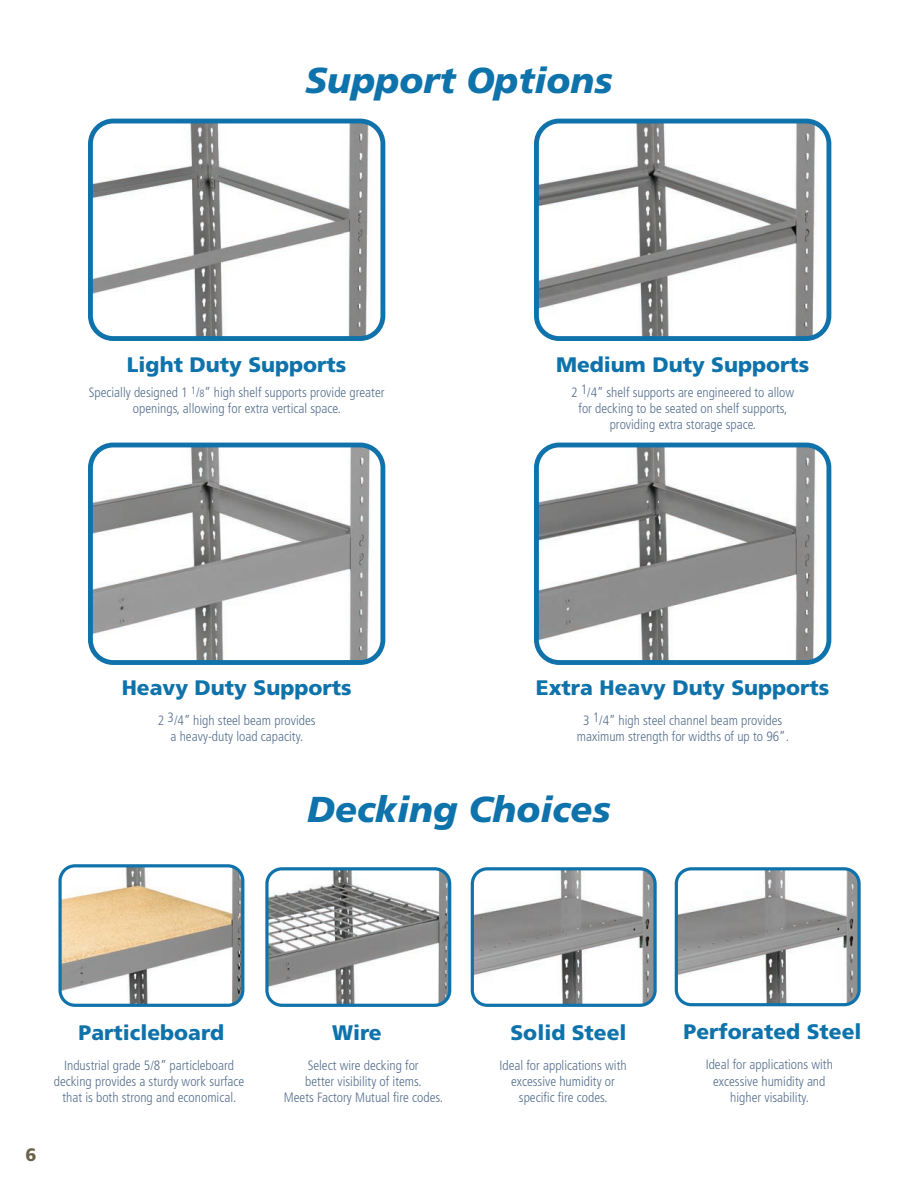
<style>
.page{position:relative;width:918px;height:1188px;background:#fff}
.page>*{position:absolute;margin:0;border:0;box-sizing:border-box;transform-origin:0 0}
.t1{font:italic 900 36px "Frutiger LT Std";color:#0e72ab}
.t2{font:900 21px "Frutiger LT Std";color:#0e72ab}
.t3{font:900 18px "Frutiger LT Std";color:#6a634c}
.t4{font:300 condensed 13.5px/16.2px "Frutiger LT Std";color:#57708e;text-align:center}
.s1{font-size:10.5px}
</style>
<div class="page">
<img style="left:94px;top:449px;width:285px;height:210px">
<div style="left:88px;top:443px;width:297px;height:222px;border:5px solid #0f72aa;border-radius:23px"></div>
<img style="left:94px;top:125px;width:285px;height:210px">
<div style="left:88px;top:119px;width:297px;height:222px;border:5px solid #0f72aa;border-radius:23px"></div>
<img style="left:540px;top:449px;width:285px;height:210px">
<div style="left:534px;top:443px;width:297px;height:222px;border:5px solid #0f72aa;border-radius:23px"></div>
<img style="left:540px;top:125px;width:285px;height:210px">
<div style="left:534px;top:119px;width:297px;height:222px;border:5px solid #0f72aa;border-radius:23px"></div>
<img style="left:62px;top:868px;width:180px;height:135px">
<div style="left:58px;top:864px;width:186px;height:143px;border:3px solid #0f72aa;border-radius:15px"></div>
<img style="left:269px;top:871px;width:178px;height:132px">
<div style="left:265px;top:867px;width:186px;height:140px;border:3px solid #0f72aa;border-radius:15px"></div>
<img style="left:475px;top:871px;width:178px;height:132px">
<div style="left:471px;top:867px;width:186px;height:140px;border:3px solid #0f72aa;border-radius:15px"></div>
<img style="left:677px;top:871px;width:180px;height:133px">
<div style="left:675px;top:867px;width:186px;height:139px;border:3px solid #0f72aa;border-radius:15px"></div>
<h1 class="t1" style="left:305px;top:59px;width:309px">Support Options</h1>
<h2 class="t2" style="left:127px;top:352px;width:221px">Light Duty Supports</h2>
<p class="t4" style="left:89px;top:384px;width:297px">Specially designed 1 <sup>1</sup>/<span class="s1">8</span>” high shelf supports provide greater openings, allowing for extra vertical space.</p>
<h2 class="t2" style="left:556px;top:352px;width:255px">Medium Duty Supports</h2>
<p class="t4" style="left:571px;top:384px;width:225px">2 1/4” shelf supports are engineered to allow for decking to be seated on shelf supports, providing extra storage space.</p>
<h2 class="t2" style="left:122px;top:675px;width:231px">Heavy Duty Supports</h2>
<p class="t4" style="left:158px;top:712px;width:159px">2 3/4” high steel beam provides a heavy-duty load capacity.</p>
<h2 class="t2" style="left:536px;top:675px;width:295px">Extra Heavy Duty Supports</h2>
<p class="t4" style="left:577px;top:712px;width:214px">3 1/4” high steel channel beam provides maximum strength for widths of up to 96”.</p>
<h1 class="t1" style="left:307px;top:788px;width:305px">Decking Choices</h1>
<h3 class="t3" style="left:25px;top:1144px;width:13px">6</h3>
<h2 class="t2" style="left:79px;top:1019px;width:147px">Particleboard</h2>
<h2 class="t2" style="left:332px;top:1019px;width:51px">Wire</h2>
<h2 class="t2" style="left:510px;top:1019px;width:118px">Solid Steel</h2>
<p class="t4" style="left:54px;top:1057px;width:192px">Industrial grade 5/8” particleboard decking provides a sturdy work surface that is both strong and economical.</p>
<p class="t4" style="left:284px;top:1057px;width:161px">Select wire decking for<br>better visibility of items.<br>Meets Factory Mutual fire codes.</p>
<p class="t4" style="left:499px;top:1057px;width:129px">Ideal for applications with excessive humidity or specific fire codes.</p>
<h2 class="t2" style="left:684px;top:1019px;width:179px">Perforated Steel</h2>
<p class="t4" style="left:706px;top:1057px;width:129px">Ideal for applications with excessive humidity and higher visability.</p>
</div>
